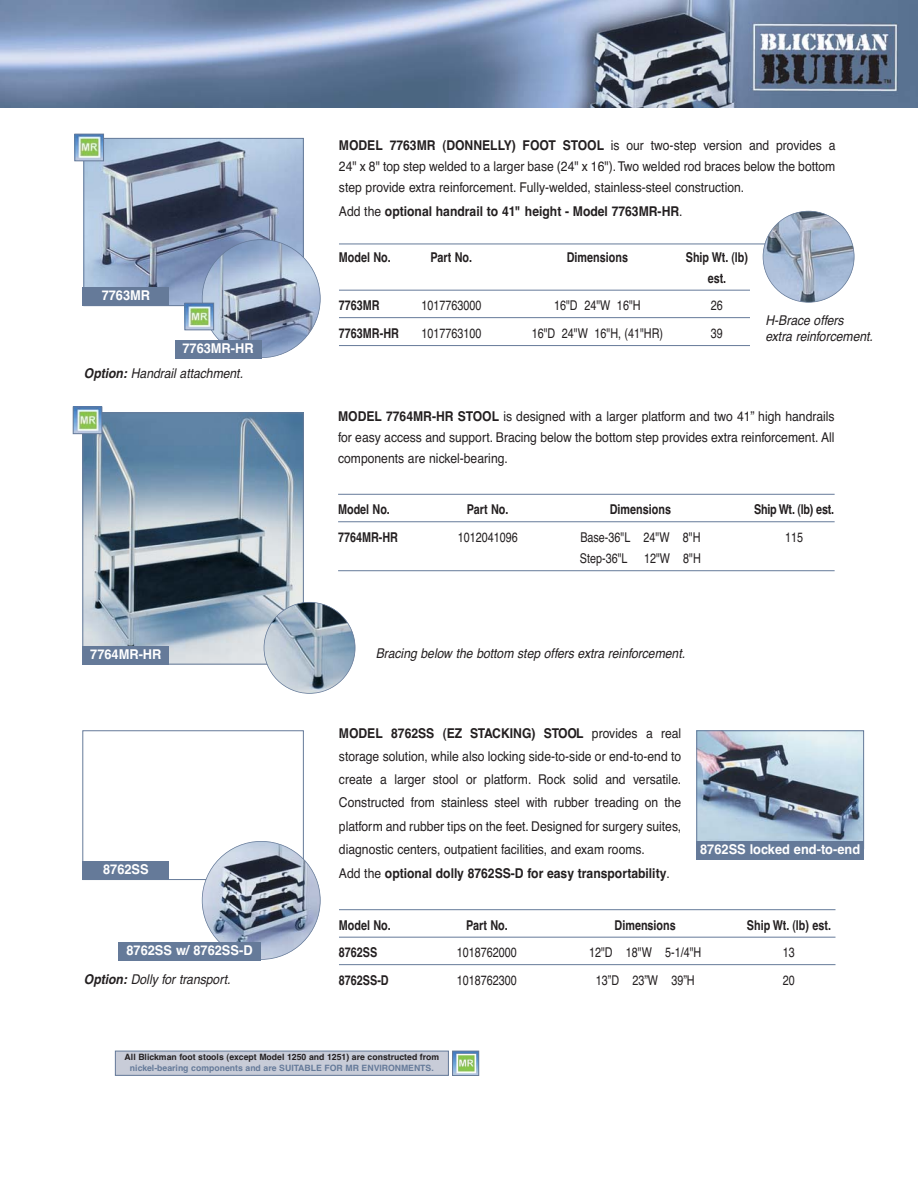
<style>
.page{position:relative;width:918px;height:1188px;background:#fff}
.page>*{position:absolute;margin:0;border:0;box-sizing:border-box;transform-origin:0 0}
.t1{font:13.5px/23.4px "Helvetica";color:#231f20;text-align:justify;scale:.9 1}
.t2{font:13.5px "Helvetica";color:#231f20;scale:.8 1}
.t3{font:700 13.5px/21px "Helvetica";color:#231f20;text-align:center;scale:.8 1}
.t4{font:italic 13.5px/16.5px "Helvetica";color:#231f20;scale:.9 1}
.t5{font:700 13.5px "Helvetica";color:#fff;scale:.95 1}
.t6{font:700 13.5px "Helvetica";color:#231f20;scale:.9 1}
.t7{font:700 13.5px "Helvetica";letter-spacing:-.02em;color:#231f20;scale:.8 1}
.t8{font:700 8.7px "Helvetica";color:#231f20}
.t9{font:700 8.7px "Helvetica";color:#657a99}
.s1{font-weight:700}
.s2{font-weight:400}
</style>
<div class="page">
<img style="left:0;top:0;width:918px;height:108px">
<hr style="left:339px;top:244px;width:497px;height:1px;background:#657a99">
<hr style="left:339px;top:290px;width:497px;height:1px;background:#657a99">
<hr style="left:339px;top:317px;width:497px;height:1px;background:#657a99">
<hr style="left:339px;top:345px;width:497px;height:1px;background:#657a99">
<hr style="left:339px;top:909px;width:497px;height:1px;background:#657a99">
<hr style="left:339px;top:937px;width:497px;height:1px;background:#657a99">
<hr style="left:339px;top:964px;width:497px;height:1px;background:#657a99">
<div style="left:82px;top:730px;width:222px;height:150px;border:1px solid #657a99"></div>
<img style="left:698px;top:732px;width:164px;height:109px">
<div style="left:696px;top:730px;width:168px;height:119px;border:1px solid #657a99"></div>
<img style="left:85px;top:140px;width:217px;height:164px">
<div style="left:83px;top:138px;width:221px;height:168px;border:1px solid #657a99"></div>
<img style="left:84px;top:415px;width:218px;height:248px">
<div style="left:82px;top:413px;width:222px;height:252px;border:1px solid #657a99"></div>
<div style="left:115px;top:1051px;width:333px;height:24px;background:#c8ccd8"></div>
<div style="left:115px;top:1051px;width:334px;height:25px;border:1px solid #657a99"></div>
<img style="left:202px;top:240px;width:118px;height:118px;border-radius:50%">
<div style="left:82px;top:646px;width:87px;height:18px;background:#657a99"></div>
<img style="left:202px;top:841px;width:118px;height:118px;border-radius:50%">
<img style="left:264px;top:602px;width:91px;height:91px;border-radius:50%">
<div style="left:264px;top:602px;width:91px;height:92px;border:2px solid #657a99;border-radius:50%"></div>
<div style="left:751px;top:260px;width:134px;height:97px;background:#fff"></div>
<img style="left:763px;top:211px;width:91px;height:91px;border-radius:50%">
<div style="left:763px;top:211px;width:92px;height:92px;border:2px solid #657a99;border-radius:50%"></div>
<hr style="left:338px;top:494px;width:497px;height:1px;background:#657a99">
<hr style="left:338px;top:521px;width:497px;height:1px;background:#657a99">
<hr style="left:338px;top:570px;width:497px;height:1px;background:#657a99">
<div style="left:82px;top:287px;width:87px;height:19px;background:#657a99"></div>
<div style="left:175px;top:340px;width:87px;height:18px;background:#657a99"></div>
<div style="left:82px;top:861px;width:87px;height:19px;background:#657a99"></div>
<div style="left:118px;top:942px;width:143px;height:18px;background:#657a99"></div>
<div style="left:696px;top:841px;width:168px;height:19px;background:#657a99"></div>
<img style="left:75px;top:409px;width:25px;height:23px">
<div style="left:73px;top:407px;width:29px;height:27px;border:1px solid #657a99"></div>
<img style="left:76px;top:136px;width:26px;height:23px">
<div style="left:74px;top:134px;width:30px;height:27px;border:1px solid #657a99"></div>
<img style="left:454px;top:1053px;width:23px;height:21px">
<div style="left:452px;top:1051px;width:27px;height:25px;border:1px solid #657a99"></div>
<img style="left:187px;top:305px;width:25px;height:23px">
<div style="left:185px;top:303px;width:29px;height:27px;border:1px solid #657a99"></div>
<p class="t5" style="left:102px;top:290px;width:52px">7763MR</p>
<p class="t5" style="left:182px;top:343px;width:76px">7763MR-HR</p>
<p class="t4" style="left:84px;top:366px;width:181px"><span class="s1">Option:</span> Handrail attachment.</p>
<p class="t1" style="left:339px;top:136px;width:553px;line-height:21px"><span class="s1">MODEL 7763MR (DONNELLY) FOOT STOOL</span> is our two-step version and provides a 24" x 8" top step welded to a larger base (24" x 16"). Two welded rod braces below the bottom step provide extra reinforcement. Fully-welded, stainless-steel construction.</p>
<p class="t6" style="left:339px;top:207px;width:383px"><span class="s2">Add the</span> optional handrail to 41" height - Model 7763MR-HR<span class="s2">.</span></p>
<p class="t3" style="left:339px;top:248px;width:66px">Model No.</p>
<p class="t3" style="left:431px;top:248px;width:53px">Part No.</p>
<p class="t3" style="left:567px;top:248px;width:78px">Dimensions</p>
<p class="t3" style="left:686px;top:248px;width:79px">Ship Wt. (lb) est.</p>
<p class="t3" style="left:339px;top:296px;width:52px">7763MR</p>
<p class="t2" style="left:421px;top:301px;width:77px">1017763000</p>
<p class="t2" style="left:554px;top:301px;width:110px">16"D 24"W 16"H</p>
<p class="t2" style="left:711px;top:301px;width:17px">26</p>
<p class="t3" style="left:339px;top:324px;width:76px">7763MR-HR</p>
<p class="t2" style="left:421px;top:328px;width:77px">1017763100</p>
<p class="t2" style="left:532px;top:328px;width:166px">16"D 24"W 16"H, (41"HR)</p>
<p class="t2" style="left:711px;top:328px;width:17px">39</p>
<p class="t4" style="left:766px;top:313px;width:124px">H-Brace offers extra reinforcement.</p>
<p class="t1" style="left:338px;top:407px;width:553px;line-height:21px"><span class="s1">MODEL 7764MR-HR STOOL</span> is designed with a larger platform and two 41” high handrails for easy access and support. Bracing below the bottom step provides extra reinforcement. All components are nickel-bearing.</p>
<p class="t3" style="left:338px;top:500px;width:66px">Model No.</p>
<p class="t3" style="left:467px;top:500px;width:53px">Part No.</p>
<p class="t3" style="left:610px;top:500px;width:78px">Dimensions</p>
<p class="t7" style="left:754px;top:505px;width:102px">Ship Wt. (lb) est.</p>
<p class="t3" style="left:338px;top:528px;width:76px">7764MR-HR</p>
<p class="t2" style="left:458px;top:532px;width:77px">1012041096</p>
<p class="t2" style="left:580px;top:532px;width:152px">Base-36"L 24"W 8"H</p>
<p class="t2" style="left:785px;top:532px;width:24px">115</p>
<p class="t2" style="left:580px;top:554px;width:153px">Step-36"L 12"W 8"H</p>
<p class="t5" style="left:90px;top:649px;width:76px">7764MR-HR</p>
<p class="t4" style="left:376px;top:646px;width:348px">Bracing below the bottom step offers extra reinforcement.</p>
<p class="t5" style="left:103px;top:864px;width:50px">8762SS</p>
<p class="t5" style="left:126px;top:945px;width:134px">8762SS w/ 8762SS-D</p>
<p class="t4" style="left:84px;top:972px;width:167px"><span class="s1">Option:</span> Dolly for transport.</p>
<p class="t1" style="left:339px;top:722px;width:382px;text-align:left"><span class="s1">MODEL 8762SS (EZ STACKING) STOOL</span> provides a real storage solution, while also locking side-to-side or end-to-end to create a larger stool or platform. Rock solid and versatile.<br>Constructed from stainless steel with rubber treading on the platform and rubber tips on the feet. Designed for surgery suites, diagnostic centers, outpatient facilities, and exam rooms.<br>Add the <span class="s1">optional dolly 8762SS-D for easy transportability</span>.</p>
<p class="t3" style="left:339px;top:916px;width:66px">Model No.</p>
<p class="t3" style="left:466px;top:916px;width:53px">Part No.</p>
<p class="t3" style="left:615px;top:916px;width:78px">Dimensions</p>
<p class="t3" style="left:747px;top:916px;width:107px">Ship Wt. (lb) est.</p>
<p class="t3" style="left:339px;top:943px;width:50px">8762SS</p>
<p class="t2" style="left:457px;top:948px;width:77px">1018762000</p>
<p class="t2" style="left:589px;top:948px;width:142px">12"D 18"W 5-1/4"H</p>
<p class="t2" style="left:783px;top:948px;width:17px">13</p>
<p class="t3" style="left:339px;top:971px;width:64px">8762SS-D</p>
<p class="t2" style="left:457px;top:975px;width:77px">1018762300</p>
<p class="t2" style="left:596px;top:975px;width:125px">13”D 23”W 39”H</p>
<p class="t2" style="left:783px;top:975px;width:17px">20</p>
<p class="t5" style="left:700px;top:845px;width:170px">8762SS locked end-to-end</p>
<p class="t8" style="left:125px;top:1054px;width:316px">All Blickman foot stools (except Model 1250 and 1251) are constructed from</p>
<p class="t9" style="left:130px;top:1064px;width:305px">nickel-bearing components and are SUITABLE FOR MR ENVIRONMENTS.</p>
</div>
